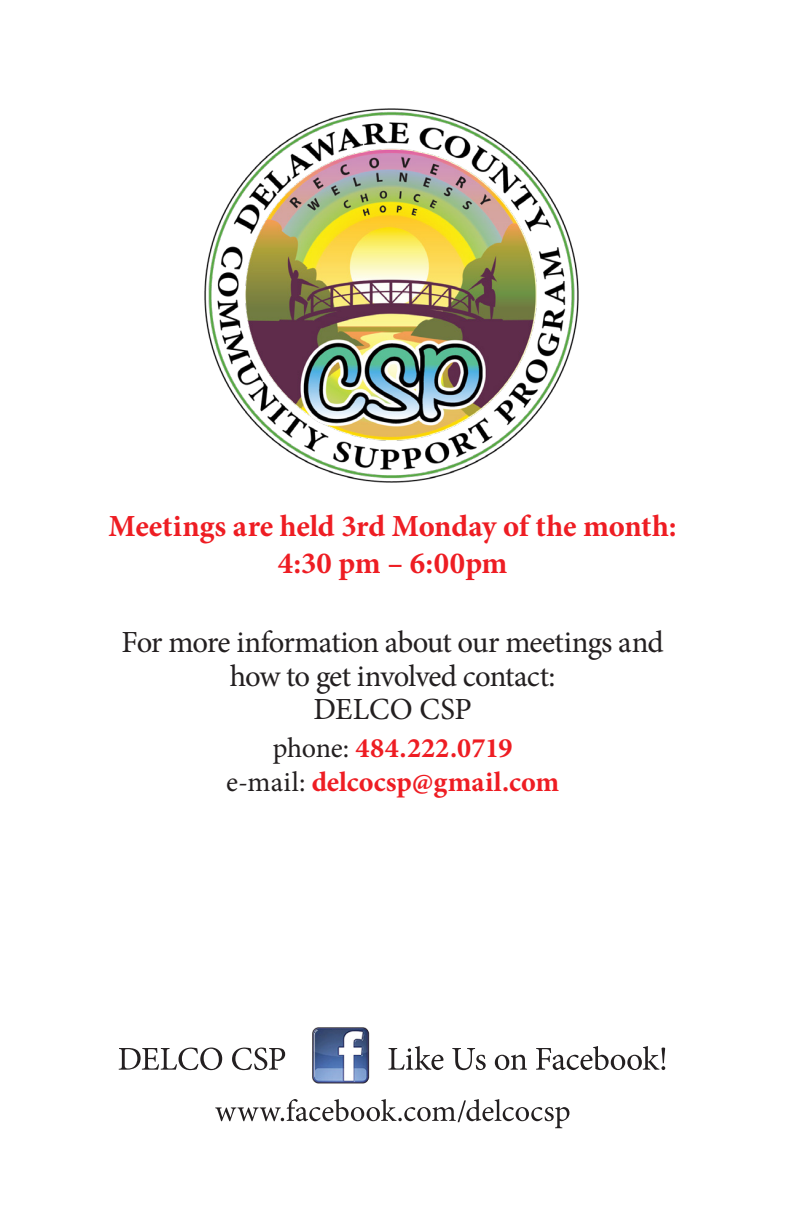
<style>
.page{position:relative;width:792px;height:1224px;background:#fff}
.page>*{position:absolute;margin:0;border:0;box-sizing:border-box;transform-origin:0 0}
.t1{font:30.8px/33.2px "Minion Pro";letter-spacing:-.025em;color:#231f20;text-align:center}
.t2{font:700 30.8px/36.8px "Minion Pro";letter-spacing:-.01em;color:#ee1d23;text-align:center}
.t3{font:700 28.2px/33.2px "Minion Pro";letter-spacing:.005em;color:#ee1d23;text-align:center}
.s1{font-weight:400;color:#231f20}
</style>
<div class="page">
<img style="left:204px;top:108px;width:375px;height:375px">
<svg style="left:215px;top:1099px;width:354px;height:29px"></svg>
<svg style="left:119px;top:1046px;width:546px;height:24px"></svg>
<img style="left:311px;top:1027px;width:60px;height:57px">
<p class="t2" style="left:109px;top:507px;width:570px">Meetings are held 3rd Monday of the month:<br>4:30 pm – 6:00pm</p>
<p class="t1" style="left:122px;top:626px;width:544px">For more information about our meetings and how to get involved contact:<br>DELCO CSP</p>
<p class="t3" style="left:226px;top:731px;width:335px"><span class="s1">phone:</span> 484.222.0719<br><span class="s1">e-mail:</span> delcocsp@gmail.com</p>
</div>
